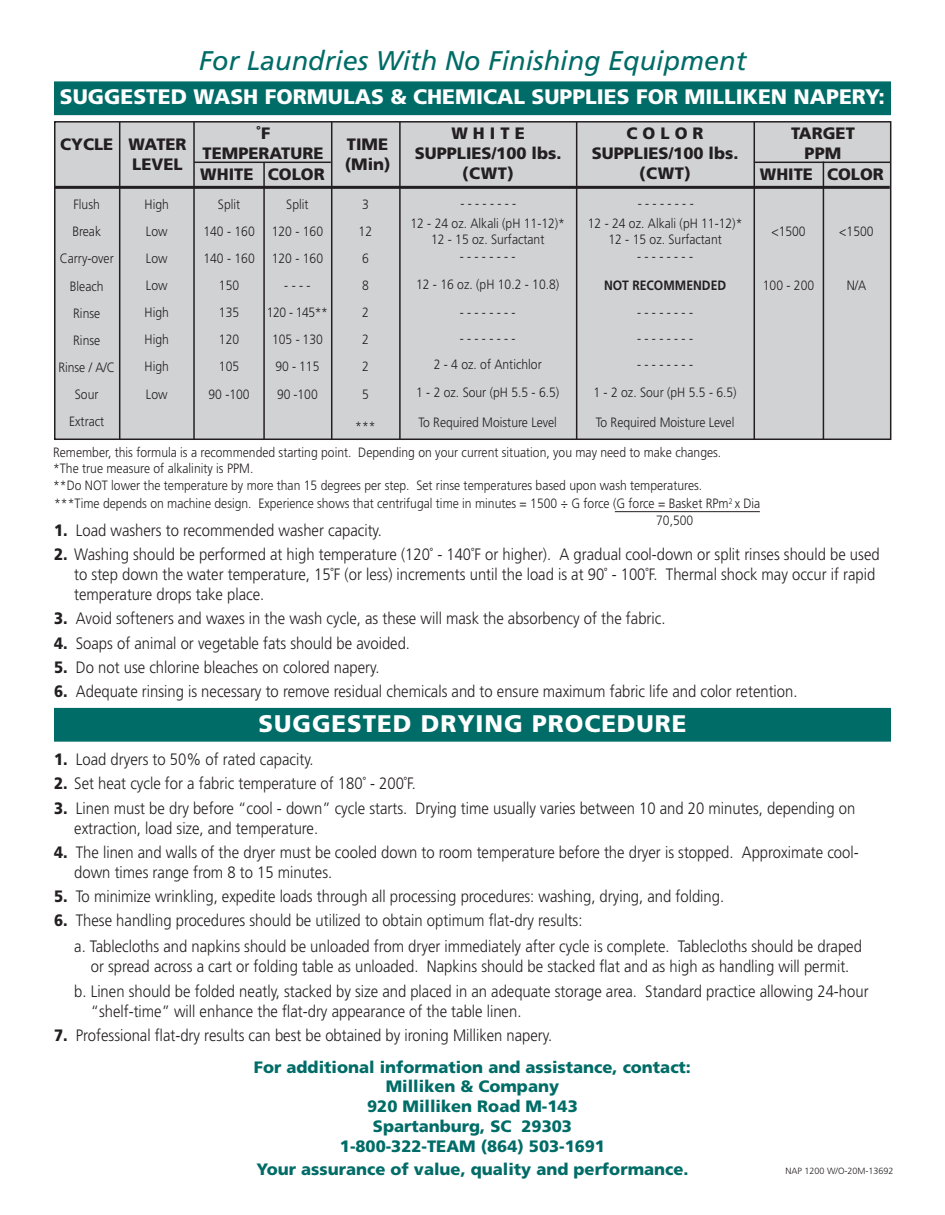
<style>
.page{position:relative;width:945px;height:1215px;background:#fff}
.page>*{position:absolute;margin:0;border:0;box-sizing:border-box;transform-origin:0 0}
.t1{font:italic 27px "Frutiger";color:#006c67}
.t2{font:900 24px "Frutiger";letter-spacing:.04em;color:#fff}
.t3{font:900 21px "Frutiger";color:#fff}
.t4{font:300 16.5px/19.8px "Frutiger";color:#231f20;scale:.9 1}
.t5{font:900 16.5px/19.8px "Frutiger";color:#006c67;text-align:center}
.t6{font:900 16.5px/19.8px "Frutiger";color:#231f20;text-align:center}
.t7{font:300 13.5px/27.2px "Frutiger";color:#231f20;text-align:center;scale:.9 1}
.t8{font:700 13.5px "Frutiger";color:#231f20;scale:.9 1}
.t9{font:300 9px "Frutiger";color:#231f20}
.s1{font-weight:900}
</style>
<div class="page">
<div style="left:55px;top:122px;width:835px;height:317px;background:#d1d2d4"></div>
<div style="left:54px;top:121px;width:837px;height:319px;border:2px solid #231f20"></div>
<hr style="left:54px;top:186px;width:836px;height:3px;background:#231f20">
<hr style="left:119px;top:122px;width:1px;height:317px;background:#231f20">
<hr style="left:193px;top:122px;width:2px;height:317px;background:#231f20">
<hr style="left:331px;top:122px;width:1px;height:317px;background:#231f20">
<hr style="left:576px;top:122px;width:1px;height:317px;background:#231f20">
<hr style="left:399px;top:122px;width:2px;height:317px;background:#231f20">
<hr style="left:263px;top:163px;width:2px;height:276px;background:#231f20">
<hr style="left:754px;top:122px;width:1px;height:317px;background:#231f20">
<hr style="left:823px;top:162px;width:1px;height:277px;background:#231f20">
<hr style="left:754px;top:162px;width:137px;height:1px;background:#231f20">
<hr style="left:194px;top:162px;width:137px;height:1px;background:#231f20">
<hr style="left:615px;top:511px;width:145px;height:1px;background:#231f20">
<div style="left:54px;top:81px;width:837px;height:34px;background:#006c67;border:2px solid #006c67"></div>
<div style="left:54px;top:708px;width:837px;height:34px;background:#006c67;border:2px solid #006c67"></div>
<h1 class="t1" style="left:199px;top:45px;width:549px">For Laundries With No Finishing Equipment</h1>
<p class="t3" style="left:60px;top:84px;width:827px">SUGGESTED WASH FORMULAS &amp; CHEMICAL SUPPLIES FOR MILLIKEN NAPERY:</p>
<p class="t6" style="left:60px;top:134px;width:128px;text-align:right">CYCLE WATER<br>LEVEL</p>
<p class="t6" style="left:200px;top:123px;width:126px;line-height:20.4px">˚F<br>TEMPERATURE<br>WHITE COLOR</p>
<p class="t6" style="left:345px;top:134px;width:47px;text-align:left">TIME (Min)</p>
<p class="t6" style="left:415px;top:123px;width:148px">W H I T E<br>SUPPLIES/100 lbs. (CWT)</p>
<p class="t6" style="left:592px;top:123px;width:148px">C O L O R<br>SUPPLIES/100 lbs. (CWT)</p>
<p class="t7" style="left:58px;top:191px;width:65px">Flush<br>Break<br>Carry-over<br>Bleach<br>Rinse<br>Rinse<br>Rinse / A/C<br>Sour<br>Extract</p>
<p class="t7" style="left:145px;top:190px;width:29px;text-align:justify">High Low Low Low High High High Low</p>
<p class="t7" style="left:203px;top:190px;width:59px">Split<br>140 - 160<br>140 - 160<br>150<br>135<br>120<br>105<br>90 -100</p>
<p class="t7" style="left:359px;top:190px;width:17px;text-align:left">3<br>12<br>6<br>8<br>2<br>2<br>2<br>5</p>
<p class="t7" style="left:272px;top:190px;width:59px">Split<br>120 - 160<br>120 - 160</p>
<p class="t7" style="left:267px;top:272px;width:69px">- - - -<br>120 - 145**<br>105 - 130<br>90 - 115<br>90 -100</p>
<p class="t7" style="left:355px;top:413px;width:24px">***</p>
<p class="t7" style="left:460px;top:190px;width:64px">- - - - - - - -</p>
<p class="t7" style="left:638px;top:190px;width:64px">- - - - - - - -</p>
<p class="t7" style="left:410px;top:216px;width:173px;line-height:15.8px">12 - 24 oz. Alkali (pH 11-12)*<br>12 - 15 oz. Surfactant</p>
<p class="t7" style="left:416px;top:243px;width:161px;line-height:27.9px">- - - - - - - -<br>12 - 16 oz. (pH 10.2 - 10.8)</p>
<p class="t7" style="left:460px;top:298px;width:64px">- - - - - - - -</p>
<p class="t7" style="left:434px;top:325px;width:122px;line-height:26.4px">- - - - - - - -<br>2 - 4 oz. of Antichlor</p>
<p class="t7" style="left:416px;top:378px;width:161px;line-height:29.4px;text-align:left">1 - 2 oz. Sour (pH 5.5 - 6.5)<br>To Required Moisture Level</p>
<p class="t7" style="left:588px;top:216px;width:173px;line-height:15.8px">12 - 24 oz. Alkali (pH 11-12)*<br>12 - 15 oz. Surfactant</p>
<p class="t7" style="left:637px;top:243px;width:64px">- - - - - - - -</p>
<p class="t8" style="left:604px;top:278px;width:137px">NOT RECOMMENDED</p>
<p class="t7" style="left:637px;top:298px;width:64px">- - - - - - - -</p>
<p class="t7" style="left:637px;top:325px;width:64px">- - - - - - - -</p>
<p class="t7" style="left:594px;top:351px;width:161px;line-height:27.9px">- - - - - - - -<br>1 - 2 oz. Sour (pH 5.5 - 6.5)</p>
<p class="t7" style="left:596px;top:408px;width:156px">To Required Moisture Level</p>
<p class="t7" style="left:53px;top:444px;width:744px;line-height:16.6px;text-align:left">Remember, this formula is a recommended starting point. Depending on your current situation, you may need to make changes. *The true measure of alkalinity is PPM.<br>**Do NOT lower the temperature by more than 15 degrees per step. Set rinse temperatures based upon wash temperatures.</p>
<p class="t6" style="left:760px;top:123px;width:126px;line-height:20.4px">TARGET<br>PPM<br>WHITE COLOR</p>
<p class="t7" style="left:771px;top:218px;width:40px">&lt;1500</p>
<p class="t7" style="left:763px;top:272px;width:59px">100 - 200</p>
<p class="t7" style="left:839px;top:218px;width:40px">&lt;1500</p>
<p class="t7" style="left:847px;top:272px;width:23px">N/A</p>
<p class="t7" style="left:656px;top:495px;width:117px;line-height:16.6px;text-align:left;text-indent:-602px">***Time depends on machine design. Experience shows that centrifugal time in minutes = 1500 ÷ G force (G force = Basket RPm<sup>2</sup> x Dia<br>70,500</p>
<p class="t4" style="left:54px;top:520px;width:366px"><span class="s1">1.</span> Load washers to recommended washer capacity.</p>
<p class="t4" style="left:74px;top:545px;width:896px;text-indent:-20px"><span class="s1">2.</span> Washing should be performed at high temperature (120˚ - 140˚F or higher). A gradual cool-down or split rinses should be used to step down the water temperature, 15˚F (or less) increments until the load is at 90˚ - 100˚F. Thermal shock may occur if rapid temperature drops take place.</p>
<p class="t4" style="left:54px;top:609px;width:681px"><span class="s1">3.</span> Avoid softeners and waxes in the wash cycle, as these will mask the absorbency of the fabric.</p>
<p class="t4" style="left:54px;top:633px;width:397px"><span class="s1">4.</span> Soaps of animal or vegetable fats should be avoided.</p>
<p class="t4" style="left:54px;top:657px;width:363px"><span class="s1">5.</span> Do not use chlorine bleaches on colored napery.</p>
<p class="t4" style="left:54px;top:682px;width:828px"><span class="s1">6.</span> Adequate rinsing is necessary to remove residual chemicals and to ensure maximum fabric life and color retention.</p>
<h2 class="t2" style="left:258px;top:709px;width:430px">SUGGESTED DRYING PROCEDURE</h2>
<p class="t4" style="left:54px;top:749px;width:290px"><span class="s1">1.</span> Load dryers to 50% of rated capacity.</p>
<p class="t4" style="left:54px;top:774px;width:404px"><span class="s1">2.</span> Set heat cycle for a fabric temperature of 180˚ - 200˚F.</p>
<p class="t4" style="left:74px;top:798px;width:869px;text-indent:-20px"><span class="s1">3.</span> Linen must be dry before “cool - down” cycle starts. Drying time usually varies between 10 and 20 minutes, depending on extraction, load size, and temperature.</p>
<p class="t4" style="left:74px;top:842px;width:873px;text-indent:-20px"><span class="s1">4.</span> The linen and walls of the dryer must be cooled down to room temperature before the dryer is stopped. Approximate cool&shy;down times range from 8 to 15 minutes.</p>
<p class="t4" style="left:54px;top:886px;width:746px"><span class="s1">5.</span> To minimize wrinkling, expedite loads through all processing procedures: washing, drying, and folding.</p>
<p class="t4" style="left:74px;top:908px;width:877px;line-height:25.5px;text-indent:-20px"><span class="s1">6.</span> These handling procedures should be utilized to obtain optimum flat-dry results:<br>a. Tablecloths and napkins should be unloaded from dryer immediately after cycle is complete. Tablecloths should be draped</p>
<p class="t4" style="left:74px;top:953px;width:884px;line-height:25.5px;text-align:center">or spread across a cart or folding table as unloaded. Napkins should be stacked flat and as high as handling will permit.<br>b. Linen should be folded neatly, stacked by size and placed in an adequate storage area. Standard practice allowing 24-hour</p>
<p class="t4" style="left:91px;top:1001px;width:480px">“shelf-time” will enhance the flat-dry appearance of the table linen.</p>
<p class="t4" style="left:54px;top:1025px;width:555px"><span class="s1">7.</span> Professional flat-dry results can best be obtained by ironing Milliken napery.</p>
<p class="t5" style="left:254px;top:1057px;width:439px">For additional information and assistance, contact:<br>Milliken &amp; Company<br>920 Milliken Road M-143<br>Spartanburg, SC 29303<br>1-800-322-TEAM (864) 503-1691</p>
<p class="t5" style="left:256px;top:1159px;width:434px">Your assurance of value, quality and performance.</p>
<p class="t9" style="left:786px;top:1166px;width:110px">NAP 1200 W/O-20M-13692</p>
</div>
